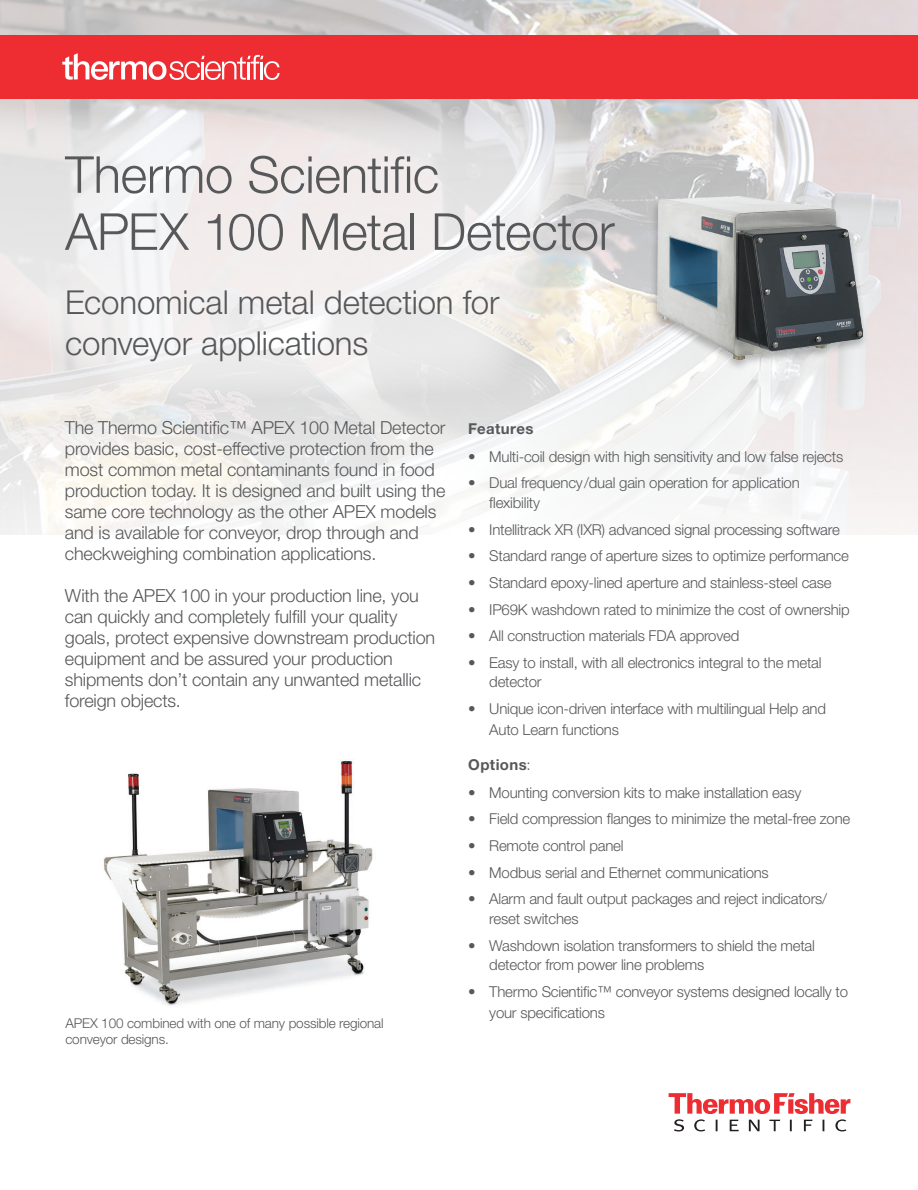
<style>
.page{position:relative;width:918px;height:1190px;background:#fff}
.page>*{position:absolute;margin:0;border:0;box-sizing:border-box;transform-origin:0 0}
.t1{font:300 51px/57px "Helvetica Neue LT Std";letter-spacing:-.01em;color:#57585a}
.t2{font:300 33px/40.5px "Helvetica Neue LT Std";letter-spacing:-.005em;color:#57585a}
.t3{font:300 18px/21px "Helvetica Neue LT Std";letter-spacing:-.01em;color:#57585a}
.t4{font:300 15px/19.5px "Helvetica Neue LT Std";letter-spacing:-.015em;color:#57585a}
.t5{font:700 15px "Helvetica Neue LT Std";letter-spacing:.025em;color:#57585a}
.t6{font:300 13.5px/16.2px "Helvetica Neue LT Std";letter-spacing:-.01em;color:#57585a}
.s1{font-weight:300}
</style>
<div class="page">
<img style="left:103px;top:759px;width:270px;height:247px">
<img style="left:0;top:0;width:917px;height:534px">
<svg style="left:668px;top:1093px;width:182px;height:38px"></svg>
<svg style="left:0;top:98px;width:572px;height:305px;fill:#efebeb"></svg>
<div style="left:0;top:35px;width:917px;height:63px;background:#ee2d33"></div>
<svg style="left:62px;top:53px;width:217px;height:27px"></svg>
<div style="left:649px;top:195px;width:219px;height:176px;background:#231f20;opacity:.3"></div>
<img style="left:657px;top:196px;width:205px;height:163px">
<h1 class="t1" style="left:65px;top:145px;width:551px">Thermo Scientific<br>APEX 100 Metal Detector</h1>
<h2 class="t2" style="left:65px;top:282px;width:435px">Economical metal detection for conveyor applications</h2>
<p class="t3" style="left:65px;top:417px;width:382px">The Thermo Scientific™ APEX 100 Metal Detector provides basic, cost-effective protection from the most common metal contaminants found in food production today. It is designed and built using the same core technology as the other APEX models and is available for conveyor, drop through and checkweighing combination applications.</p>
<p class="t3" style="left:65px;top:585px;width:372px">With the APEX 100 in your production line, you can quickly and completely fulfill your quality goals, protect expensive downstream production equipment and be assured your production shipments don’t contain any unwanted metallic foreign objects.</p>
<p class="t6" style="left:65px;top:1015px;width:319px">APEX 100 combined with one of many possible regional conveyor designs.</p>
<p class="t5" style="left:468px;top:419px;width:67px">Features</p>
<p class="t4" style="left:468px;top:446px;width:376px">• Multi-coil design with high sensitivity and low false rejects</p>
<p class="t4" style="left:489px;top:473px;width:312px;text-indent:-21px">• Dual frequency/dual gain operation for application flexibility</p>
<p class="t4" style="left:468px;top:519px;width:373px">• Intellitrack XR (IXR) advanced signal processing software</p>
<p class="t4" style="left:468px;top:546px;width:382px">• Standard range of aperture sizes to optimize performance</p>
<p class="t4" style="left:468px;top:572px;width:365px">• Standard epoxy-lined aperture and stainless-steel case</p>
<p class="t4" style="left:468px;top:599px;width:383px">• IP69K washdown rated to minimize the cost of ownership</p>
<p class="t4" style="left:468px;top:626px;width:272px">• All construction materials FDA approved</p>
<p class="t4" style="left:489px;top:652px;width:334px;text-indent:-21px">• Easy to install, with all electronics integral to the metal detector</p>
<p class="t4" style="left:489px;top:698px;width:338px;line-height:21px;text-indent:-21px">• Unique icon-driven interface with multilingual Help and<br>Auto Learn functions</p>
<p class="t5" style="left:468px;top:755px;width:64px">Options<span class="s1">:</span></p>
<p class="t4" style="left:468px;top:782px;width:334px">• Mounting conversion kits to make installation easy</p>
<p class="t4" style="left:468px;top:809px;width:383px">• Field compression flanges to minimize the metal-free zone</p>
<p class="t4" style="left:468px;top:836px;width:157px">• Remote control panel</p>
<p class="t4" style="left:468px;top:862px;width:302px">• Modbus serial and Ethernet communications</p>
<p class="t4" style="left:489px;top:889px;width:339px;text-indent:-21px">• Alarm and fault output packages and reject indicators/ reset switches</p>
<p class="t4" style="left:489px;top:935px;width:327px;text-indent:-21px">• Washdown isolation transformers to shield the metal detector from power line problems</p>
<p class="t4" style="left:489px;top:980px;width:360px;line-height:21px;text-indent:-21px">• Thermo Scientific™ conveyor systems designed locally to your specifications</p>
</div>
